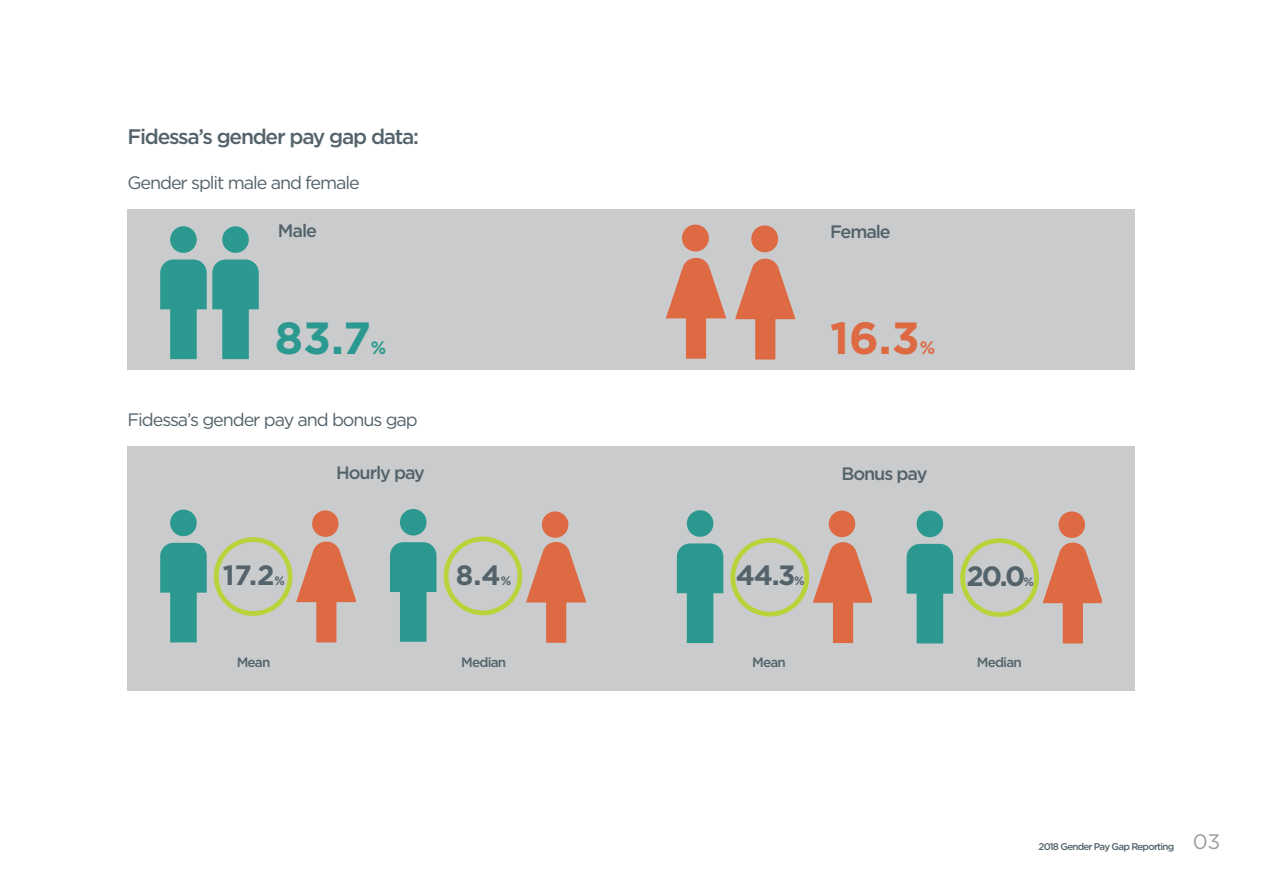
<style>
.page{position:relative;width:1263px;height:893px;background:#fff}
.page>*{position:absolute;margin:0;border:0;box-sizing:border-box;transform-origin:0 0}
.t1{font:700 45px "Gotham";color:#2b998f}
.t2{font:700 45px "Gotham";color:#dd6a42}
.t3{font:700 27.9px "Gotham";color:#54636b}
.t4{font:500 21px "Gotham";letter-spacing:-.06em;color:#54636b}
.t5{font:18px "Gotham";letter-spacing:-.06em;color:#54636b}
.t6{font:500 18px "Gotham";letter-spacing:-.06em;color:#54636b}
.t7{font:700 18px "Gotham";color:#2b998f}
.t8{font:700 18px "Gotham";color:#dd6a42}
.t9{font:500 13.5px "Gotham";letter-spacing:-.06em;color:#54636b}
.t10{font:700 12.15px "Gotham";color:#54636b}
.t11{font:500 9.75px "Gotham";letter-spacing:-.08em;color:#54636b}
.s1{font-weight:400;font-size:21px;color:#9ba0a2}
</style>
<div class="page">
<div style="left:128px;top:446px;width:1007px;height:245px;background:#c9cbcc"></div>
<div style="left:128px;top:209px;width:1007px;height:160px;background:#c9cbcc"></div>
<svg style="left:160px;top:226px;width:99px;height:133px"></svg>
<svg style="left:160px;top:510px;width:47px;height:132px"></svg>
<svg style="left:296px;top:542px;width:59px;height:100px"></svg>
<div style="left:312px;top:510px;width:27px;height:27px;background:#dd6a42;border-radius:50%"></div>
<div style="left:444px;top:537px;width:78px;height:78px;border:5px solid #b8d43a;border-radius:50%"></div>
<svg style="left:390px;top:509px;width:46px;height:133px"></svg>
<svg style="left:526px;top:542px;width:59px;height:101px"></svg>
<div style="left:542px;top:511px;width:26px;height:27px;background:#dd6a42;border-radius:50%"></div>
<div style="left:730px;top:538px;width:79px;height:78px;border:5px solid #b8d43a;border-radius:50%"></div>
<svg style="left:677px;top:510px;width:46px;height:133px"></svg>
<svg style="left:813px;top:542px;width:59px;height:101px"></svg>
<div style="left:829px;top:511px;width:26px;height:26px;background:#dd6a42;border-radius:50%"></div>
<div style="left:960px;top:538px;width:79px;height:79px;border:5px solid #b8d43a;border-radius:50%"></div>
<svg style="left:907px;top:511px;width:46px;height:132px"></svg>
<svg style="left:1042px;top:543px;width:60px;height:100px"></svg>
<div style="left:1058px;top:511px;width:27px;height:27px;background:#dd6a42;border-radius:50%"></div>
<svg style="left:735px;top:259px;width:60px;height:101px"></svg>
<div style="left:751px;top:225px;width:27px;height:27px;background:#dd6a42;border-radius:50%"></div>
<svg style="left:666px;top:258px;width:60px;height:101px"></svg>
<div style="left:682px;top:225px;width:27px;height:26px;background:#dd6a42;border-radius:50%"></div>
<div style="left:214px;top:537px;width:78px;height:79px;border:5px solid #b8d43a;border-radius:50%"></div>
<p class="t4" style="left:128px;top:123px;width:293px">Fidessa’s gender pay gap data:</p>
<p class="t5" style="left:128px;top:171px;width:234px">Gender split male and female</p>
<p class="t6" style="left:278px;top:219px;width:40px">Male</p>
<p class="t6" style="left:830px;top:220px;width:62px">Female</p>
<h1 class="t1" style="left:275px;top:309px;width:98px">83.7</h1>
<p class="t7" style="left:371px;top:336px;width:17px">%</p>
<h1 class="t2" style="left:830px;top:308px;width:91px">16.3</h1>
<p class="t8" style="left:920px;top:335px;width:17px">%</p>
<p class="t5" style="left:128px;top:408px;width:292px">Fidessa’s gender pay and bonus gap</p>
<p class="t6" style="left:336px;top:461px;width:90px">Hourly pay</p>
<p class="t6" style="left:841px;top:462px;width:87px">Bonus pay</p>
<h2 class="t3" style="left:223px;top:556px;width:53px">17.2</h2>
<p class="t10" style="left:274px;top:572px;width:12px">%</p>
<h2 class="t3" style="left:456px;top:557px;width:46px">8.4</h2>
<p class="t10" style="left:501px;top:573px;width:12px">%</p>
<h2 class="t3" style="left:736px;top:557px;width:61px">44.3</h2>
<p class="t10" style="left:794px;top:573px;width:12px">%</p>
<h2 class="t3" style="left:966px;top:557px;width:61px">20.0</h2>
<p class="t10" style="left:1024px;top:573px;width:12px">%</p>
<p class="t9" style="left:237px;top:653px;width:35px">Mean</p>
<p class="t9" style="left:461px;top:653px;width:47px">Median</p>
<p class="t9" style="left:752px;top:653px;width:35px">Mean</p>
<p class="t9" style="left:977px;top:653px;width:47px">Median</p>
<p class="t11" style="left:1038px;top:840px;width:183px">2018 Gender Pay Gap Reporting <span class="s1">03</span></p>
</div>
